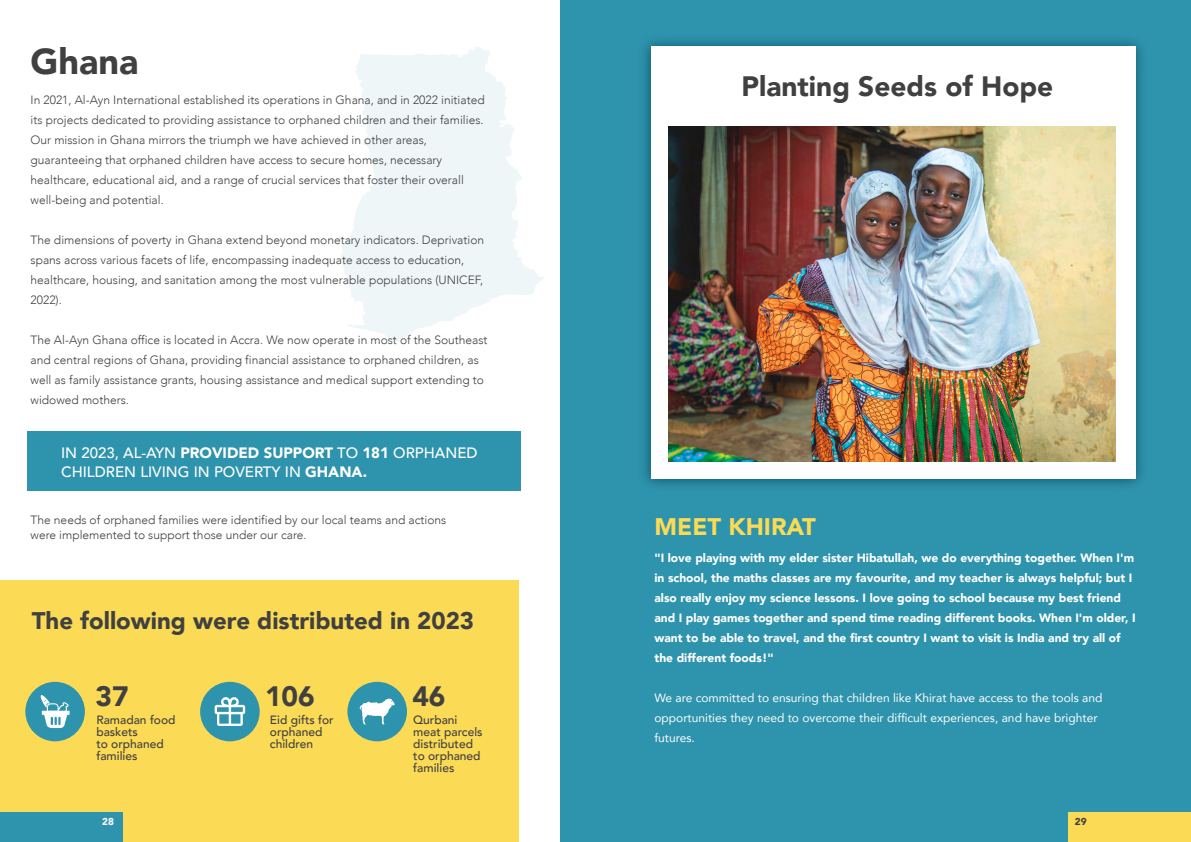
<style>
.page{position:relative;width:1191px;height:842px;background:#fff}
.page>*{position:absolute;margin:0;border:0;box-sizing:border-box;transform-origin:0 0}
.t1{font:900 36px "Avenir LT Pro";color:#404041}
.t2{font:900 28px "Avenir LT Pro";color:#404041}
.t3{font:900 24px "Avenir LT Pro";color:#404041}
.t4{font:900 24px "Avenir LT Pro";color:#fbda56}
.t5{font:500 15px/19px "Avenir LT Pro";color:#fff}
.t6{font:300 12px/20px "Avenir";color:#404041}
.t7{font:900 12px/20px "Avenir LT Pro";color:#fff}
.t8{font:12px/20px "Avenir";color:#fff}
.t9{font:500 12px/12px "Avenir LT Pro";color:#404041}
.t10{font:900 10px "Avenir LT Pro";color:#3f4040}
.t11{font:900 10px "Avenir LT Pro";color:#fff}
.s1{font-weight:900}
</style>
<div class="page">
<div style="left:0;top:581px;width:518px;height:261px;background:#fbda56"></div>
<div style="left:560px;top:0;width:631px;height:842px;background:#2e93ac"></div>
<svg style="left:341px;top:47px;width:202px;height:295px;fill:#eef6f8"></svg>
<div style="left:27px;top:431px;width:493px;height:60px;background:#2e93ac"></div>
<div style="left:1069px;top:813px;width:122px;height:29px;background:#fbda56"></div>
<img style="left:644px;top:40px;width:498px;height:446px">
<div style="left:651px;top:47px;width:484px;height:432px;background:#fff"></div>
<img style="left:668px;top:127px;width:447px;height:335px">
<div style="left:0;top:813px;width:122px;height:29px;background:#2e93ac"></div>
<div style="left:25px;top:682px;width:60px;height:59px;background:#2e93ac;border-radius:50%"></div>
<svg style="left:41px;top:695px;width:29px;height:33px"></svg>
<div style="left:200px;top:682px;width:60px;height:59px;background:#2e93ac;border-radius:50%"></div>
<svg style="left:215px;top:697px;width:30px;height:29px"></svg>
<div style="left:347px;top:682px;width:60px;height:59px;background:#2e93ac;border-radius:50%"></div>
<svg style="left:359px;top:699px;width:36px;height:26px"></svg>
<h1 class="t1" style="left:31px;top:39px;width:109px">Ghana</h1>
<p class="t6" style="left:31px;top:90px;width:455px">In 2021, Al-Ayn International established its operations in Ghana, and in 2022 initiated its projects dedicated to providing assistance to orphaned children and their families.<br>Our mission in Ghana mirrors the triumph we have achieved in other areas, guaranteeing that orphaned children have access to secure homes, necessary healthcare, educational aid, and a range of crucial services that foster their overall well-being and potential.</p>
<p class="t6" style="left:31px;top:230px;width:455px">The dimensions of poverty in Ghana extend beyond monetary indicators. Deprivation spans across various facets of life, encompassing inadequate access to education, healthcare, housing, and sanitation among the most vulnerable populations (UNICEF, 2022).</p>
<p class="t6" style="left:31px;top:330px;width:458px">The Al-Ayn Ghana office is located in Accra. We now operate in most of the Southeast and central regions of Ghana, providing financial assistance to orphaned children, as well as family assistance grants, housing assistance and medical support extending to widowed mothers.</p>
<p class="t5" style="left:61px;top:443px;width:418px">IN 2023, AL-AYN <span class="s1">PROVIDED SUPPORT</span> TO <span class="s1">181</span> ORPHANED<br>CHILDREN LIVING IN POVERTY IN <span class="s1">GHANA.</span></p>
<p class="t6" style="left:31px;top:512px;width:417px;line-height:15px">The needs of orphaned families were identified by our local teams and actions were implemented to support those under our care.</p>
<h3 class="t3" style="left:32px;top:606px;width:444px">The following were distributed in 2023</h3>
<h2 class="t2" style="left:95px;top:679px;width:35px">37</h2>
<p class="t9" style="left:96px;top:713px;width:81px">Ramadan food baskets<br>to orphaned families</p>
<p class="t11" style="left:102px;top:815px;width:13px">28</p>
<h2 class="t2" style="left:265px;top:679px;width:51px">106</h2>
<p class="t9" style="left:270px;top:713px;width:65px">Eid gifts for orphaned children</p>
<h2 class="t2" style="left:412px;top:679px;width:35px">46</h2>
<p class="t9" style="left:413px;top:713px;width:71px">Qurbani meat parcels distributed to orphaned families</p>
<h2 class="t2" style="left:741px;top:69px;width:313px">Planting Seeds of Hope</h2>
<h3 class="t4" style="left:654px;top:512px;width:163px">MEET KHIRAT</h3>
<p class="t7" style="left:654px;top:547px;width:482px">"I love playing with my elder sister Hibatullah, we do everything together. When I'm in school, the maths classes are my favourite, and my teacher is always helpful; but I also really enjoy my science lessons. I love going to school because my best friend and I play games together and spend time reading different books. When I'm older, I want to be able to travel, and the first country I want to visit is India and try all of the different foods!"</p>
<p class="t8" style="left:654px;top:687px;width:449px">We are committed to ensuring that children like Khirat have access to the tools and opportunities they need to overcome their difficult experiences, and have brighter futures.</p>
<p class="t10" style="left:1075px;top:815px;width:13px">29</p>
</div>
